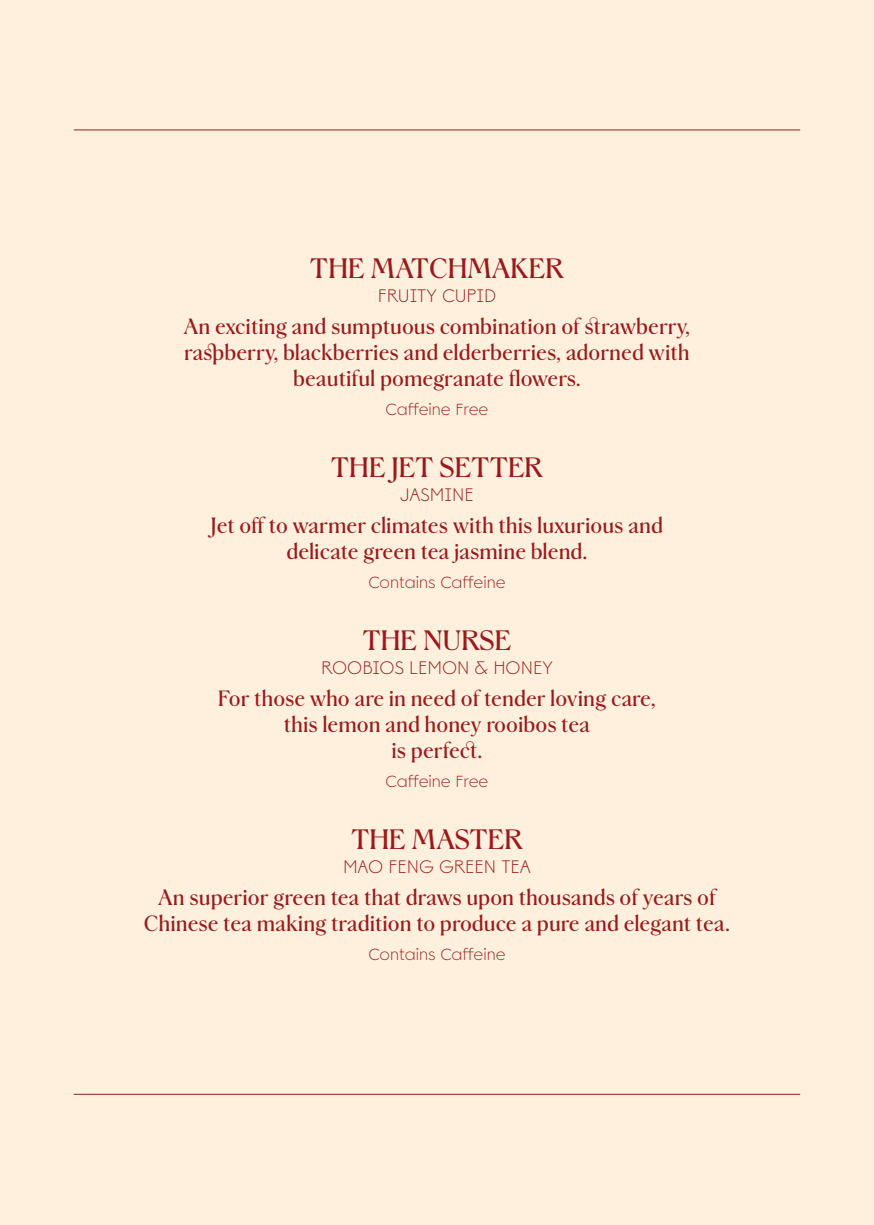
<style>
.page{position:relative;width:874px;height:1225px;background:#fff}
.page>*{position:absolute;margin:0;border:0;box-sizing:border-box;transform-origin:0 0}
.Tea_Title{font:28px "Sommerro Serif Display Text";color:#981a1e}
.Dish_Details{font:22px/26px "Sommerro Serif Display Text";color:#981a1e;text-align:center}
.Tea_Type{font:300 18px "Sommerro Sans";color:#981a1e}
.Tea_specs{font:300 16px "Sommerro Sans";color:#981a1e}
</style>
<div class="page">
<div style="left:0;top:0;width:873px;height:1225px;background:#fef0dc"></div>
<hr style="left:74px;top:1094px;width:725px;height:1px;background:#981a1e">
<hr style="left:74px;top:130px;width:725px;height:1px;background:#981a1e">
<p class="Tea_Title" style="left:310px;top:245px;width:255px">THE MATCHMAKER</p>
<p class="Tea_Type" style="left:377px;top:279px;width:120px">FRUITY CUPID</p>
<p class="Dish_Details" style="left:183px;top:310px;width:508px">An exciting and sumptuous combination of strawberry, raspberry, blackberries and elderberries, adorned with beautiful pomegranate flowers.</p>
<p class="Tea_specs" style="left:385px;top:395px;width:104px">Caffeine Free</p>
<p class="Tea_Title" style="left:331px;top:444px;width:213px">THE JET SETTER</p>
<p class="Tea_Type" style="left:400px;top:478px;width:75px">JASMINE</p>
<p class="Dish_Details" style="left:211px;top:509px;width:453px">Jet off to warmer climates with this luxurious and delicate green tea jasmine blend.</p>
<p class="Tea_specs" style="left:368px;top:568px;width:139px">Contains Caffeine</p>
<p class="Tea_Title" style="left:362px;top:617px;width:150px">THE NURSE</p>
<p class="Tea_Type" style="left:321px;top:651px;width:233px">ROOBIOS LEMON &amp; HONEY</p>
<p class="Dish_Details" style="left:218px;top:682px;width:439px">For those who are in need of tender loving care, this lemon and honey rooibos tea<br>is perfect.</p>
<p class="Tea_specs" style="left:385px;top:767px;width:104px">Caffeine Free</p>
<p class="Tea_Title" style="left:351px;top:816px;width:173px">THE MASTER</p>
<p class="Tea_Type" style="left:343px;top:850px;width:189px">MAO FENG GREEN TEA</p>
<p class="Dish_Details" style="left:144px;top:881px;width:587px">An superior green tea that draws upon thousands of years of<br>Chinese tea making tradition to produce a pure and elegant tea.</p>
<p class="Tea_specs" style="left:368px;top:940px;width:139px">Contains Caffeine</p>
</div>
